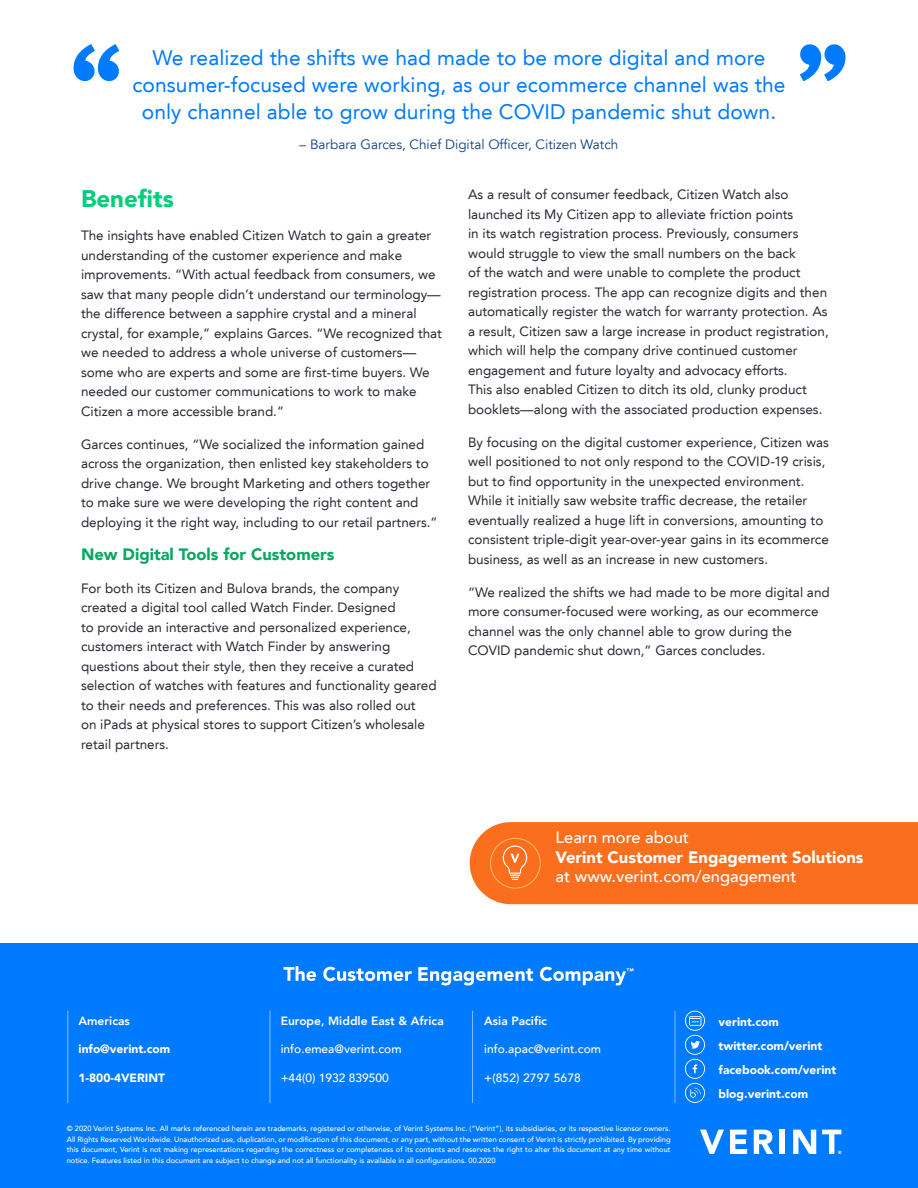
<style>
.page{position:relative;width:918px;height:1188px;background:#fff}
.page>*{position:absolute;margin:0;border:0;box-sizing:border-box;transform-origin:0 0}
.Section_Title{font:900 24px "Avenir LT";color:#00ce7c}
.t1{font:21px/27px "Avenir LT";letter-spacing:.005em;color:#007aff;text-align:center}
.t2{font:500 16.5px/19.8px "Avenir LT";color:#fff}
.Section_Sub-Header{font:900 16.5px "Avenir LT";color:#09a761}
.Body_copy{font:13.5px/19.5px "Avenir LT";color:#262a33}
.Quote_Credit{font:13.5px "Avenir LT";color:#0d3e86}
.t3{font:900 12px/24px "Avenir LT";color:#fff}
.t4{font:500 12px "Avenir LT";color:#fff}
.t5{font:800 12px "Avenir LT";color:#fff}
.t6{font:500 7.5px/10.5px "Avenir LT";color:#fff;text-align:justify}
.s1{font-weight:900}
</style>
<div class="page">
<div style="left:0;top:943px;width:918px;height:245px;background:#007aff"></div>
<hr style="left:675px;top:1011px;width:1px;height:92px;background:#80bdff">
<hr style="left:472px;top:1011px;width:1px;height:92px;background:#80bdff">
<hr style="left:270px;top:1011px;width:1px;height:92px;background:#80bdff">
<hr style="left:67px;top:1011px;width:1px;height:92px;background:#80bdff">
<svg style="left:685px;top:1011px;width:20px;height:92px"></svg>
<svg style="left:700px;top:1130px;width:24px;height:24px"></svg>
<svg style="left:730px;top:1130px;width:17px;height:24px"></svg>
<svg style="left:754px;top:1130px;width:19px;height:24px"></svg>
<div style="left:779px;top:1130px;width:6px;height:24px;background:#fff"></div>
<svg style="left:793px;top:1130px;width:23px;height:24px"></svg>
<svg style="left:822px;top:1130px;width:19px;height:24px"></svg>
<svg style="left:283px;top:966px;width:33px;height:15px"></svg>
<svg style="left:323px;top:967px;width:89px;height:14px"></svg>
<svg style="left:418px;top:967px;width:115px;height:19px"></svg>
<svg style="left:540px;top:967px;width:93px;height:18px"></svg>
<div style="left:470px;top:822px;width:448px;height:82px;background:#fa6e1e"></div>
<svg style="left:74px;top:44px;width:45px;height:37px"></svg>
<svg style="left:800px;top:44px;width:46px;height:37px"></svg>
<p class="t1" style="left:132px;top:45px;width:655px">We realized the shifts we had made to be more digital and more consumer-focused were working, as our ecommerce channel was the only channel able to grow during the COVID pandemic shut down.</p>
<p class="Quote_Credit" style="left:300px;top:136px;width:320px">– Barbara Garces, Chief Digital Officer, Citizen Watch</p>
<p class="Section_Title" style="left:81px;top:184px;width:94px">Benefits</p>
<p class="Body_copy" style="left:81px;top:226px;width:363px">The insights have enabled Citizen Watch to gain a greater understanding of the customer experience and make improvements. “With actual feedback from consumers, we saw that many people didn’t understand our terminology— the difference between a sapphire crystal and a mineral crystal, for example,” explains Garces. “We recognized that we needed to address a whole universe of customers— some who are experts and some are first-time buyers. We needed our customer communications to work to make Citizen a more accessible brand.”</p>
<p class="Body_copy" style="left:81px;top:434px;width:358px">Garces continues, “We socialized the information gained across the organization, then enlisted key stakeholders to drive change. We brought Marketing and others together to make sure we were developing the right content and deploying it the right way, including to our retail partners.”</p>
<p class="Section_Sub-Header" style="left:81px;top:544px;width:255px">New Digital Tools for Customers</p>
<p class="Body_copy" style="left:81px;top:579px;width:357px">For both its Citizen and Bulova brands, the company created a digital tool called Watch Finder. Designed<br>to provide an interactive and personalized experience, customers interact with Watch Finder by answering questions about their style, then they receive a curated selection of watches with features and functionality geared to their needs and preferences. This was also rolled out<br>on iPads at physical stores to support Citizen’s wholesale retail partners.</p>
<p class="Body_copy" style="left:468px;top:185px;width:362px">As a result of consumer feedback, Citizen Watch also launched its My Citizen app to alleviate friction points<br>in its watch registration process. Previously, consumers would struggle to view the small numbers on the back<br>of the watch and were unable to complete the product registration process. The app can recognize digits and then automatically register the watch for warranty protection. As a result, Citizen saw a large increase in product registration, which will help the company drive continued customer engagement and future loyalty and advocacy efforts.<br>This also enabled Citizen to ditch its old, clunky product booklets—along with the associated production expenses.</p>
<p class="Body_copy" style="left:468px;top:432px;width:362px">By focusing on the digital customer experience, Citizen was well positioned to not only respond to the COVID-19 crisis, but to find opportunity in the unexpected environment.<br>While it initially saw website traffic decrease, the retailer eventually realized a huge lift in conversions, amounting to consistent triple-digit year-over-year gains in its ecommerce business, as well as an increase in new customers.</p>
<p class="Body_copy" style="left:468px;top:582px;width:363px">“We realized the shifts we had made to be more digital and more consumer-focused were working, as our ecommerce channel was the only channel able to grow during the COVID pandemic shut down,” Garces concludes.</p>
<p class="t5" style="left:79px;top:1013px;width:53px">Americas</p>
<p class="t3" style="left:79px;top:1037px;width:93px">info@verint.com</p>
<p class="t3" style="left:79px;top:1066px;width:88px">1-800-4VERINT</p>
<p class="t2" style="left:556px;top:828px;width:309px">Learn more about<br><span class="s1">Verint Customer Engagement Solutions </span>at www.verint.com/engagement</p>
<p class="t5" style="left:281px;top:1013px;width:165px">Europe, Middle East &amp; Africa</p>
<p class="t4" style="left:281px;top:1042px;width:122px">info.emea@verint.com</p>
<p class="t4" style="left:281px;top:1071px;width:110px">+44(0) 1932 839500</p>
<p class="t5" style="left:484px;top:1013px;width:64px">Asia Pacific</p>
<p class="t4" style="left:484px;top:1042px;width:118px">info.apac@verint.com</p>
<p class="t4" style="left:484px;top:1071px;width:98px">+(852) 2797 5678</p>
<p class="t3" style="left:719px;top:1009px;width:119px">verint.com twitter.com/verint facebook.com/verint blog.verint.com</p>
<p class="t6" style="left:67px;top:1124px;width:605px">© 2020 Verint Systems Inc. All marks referenced herein are trademarks, registered or otherwise, of Verint Systems Inc. (“Verint”), its subsidiaries, or its respective licensor owners.<br>All Rights Reserved Worldwide. Unauthorized use, duplication, or modification of this document, or any part, without the written consent of Verint is strictly prohibited. By providing this document, Verint is not making representations regarding the correctness or completeness of its contents and reserves the right to alter this document at any time without notice. Features listed in this document are subject to change and not all functionality is available in all configurations. 00.2020</p>
</div>
